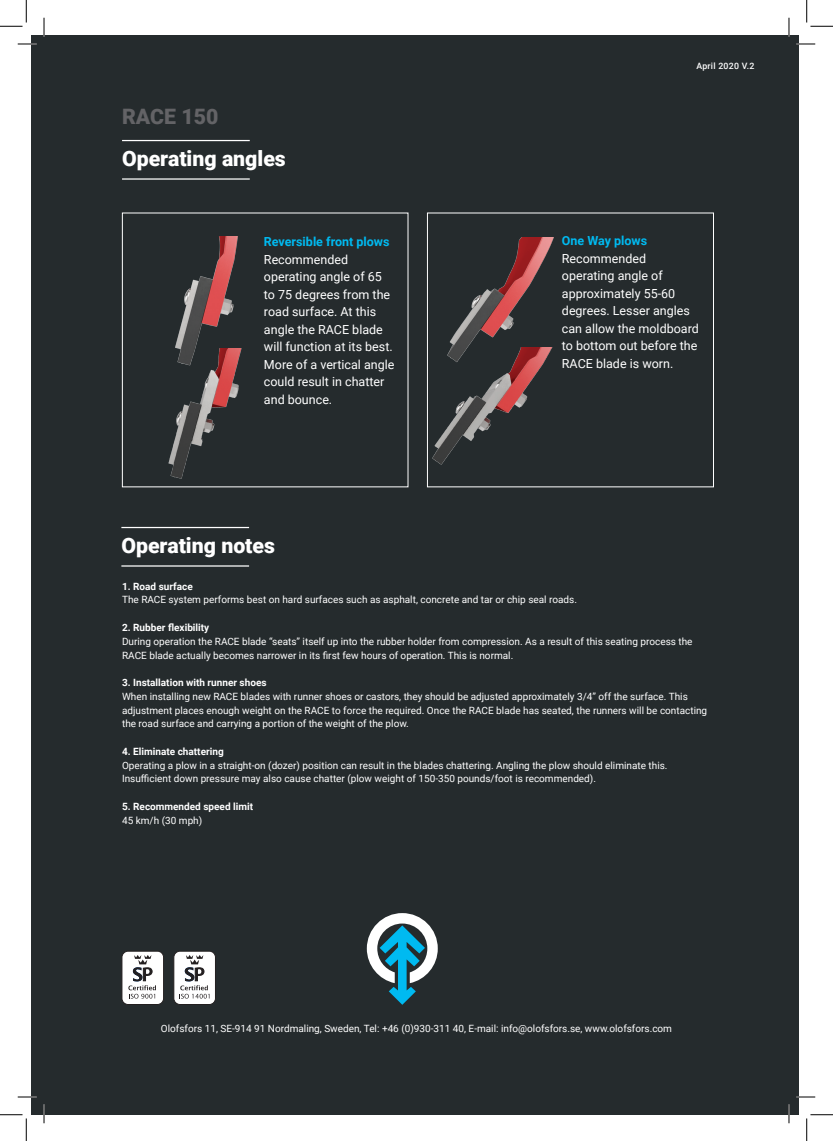
<style>
.page{position:relative;width:833px;height:1141px;background:#fff}
.page>*{position:absolute;margin:0;border:0;box-sizing:border-box;transform-origin:0 0}
.t1{font:900 21.25px "Roboto";color:#fff}
.t2{font:900 21.25px "Roboto";color:#636366}
.t3{font:12.5px/17.5px "Roboto";color:#fff}
.t4{font:700 12.5px "Roboto";color:#00baf1}
.t5{font:10px/13.8px "Roboto";color:#fff}
.t6{font:700 10px "Roboto";color:#fff}
.t7{font:500 8.75px "Roboto";letter-spacing:.03em;color:#fff}
</style>
<div class="page">
<div style="left:32px;top:35px;width:766px;height:1079px;background:#252b2d"></div>
<img style="left:427px;top:401px;width:126px;height:87px">
<img style="left:139px;top:385px;width:107px;height:103px">
<div style="left:174px;top:951px;width:41px;height:53px;background:#fff;border-radius:6px"></div>
<div style="left:173px;top:950px;width:43px;height:54px;border:1px solid #231f20;border-radius:6px"></div>
<svg style="left:179px;top:955px;width:30px;height:43px"></svg>
<div style="left:122px;top:951px;width:41px;height:53px;background:#fff;border-radius:6px"></div>
<div style="left:121px;top:950px;width:43px;height:54px;border:1px solid #231f20;border-radius:6px"></div>
<svg style="left:128px;top:955px;width:28px;height:43px"></svg>
<img style="left:407px;top:237px;width:147px;height:164px">
<img style="left:175px;top:237px;width:67px;height:148px">
<svg style="left:366px;top:913px;width:71px;height:91px"></svg>
<hr style="left:122px;top:140px;width:127px;height:1px;background:#fff">
<hr style="left:122px;top:178px;width:127px;height:2px;background:#fff">
<hr style="left:121px;top:527px;width:128px;height:1px;background:#fff">
<hr style="left:121px;top:565px;width:128px;height:1px;background:#fff">
<svg style="left:18px;top:43px;width:18px;height:2px"></svg>
<svg style="left:796px;top:43px;width:18px;height:2px"></svg>
<svg style="left:18px;top:1096px;width:18px;height:1px"></svg>
<svg style="left:796px;top:1096px;width:18px;height:1px"></svg>
<svg style="left:43px;top:18px;width:2px;height:18px"></svg>
<svg style="left:43px;top:1104px;width:2px;height:19px"></svg>
<svg style="left:788px;top:18px;width:1px;height:18px"></svg>
<svg style="left:787px;top:1104px;width:2px;height:19px"></svg>
<svg style="left:0;top:0;width:27px;height:27px"></svg>
<svg style="left:0;top:1114px;width:27px;height:26px"></svg>
<svg style="left:806px;top:0;width:26px;height:27px"></svg>
<svg style="left:806px;top:1114px;width:26px;height:26px"></svg>
<h1 class="t2" style="left:122px;top:101px;width:98px">RACE 150</h1>
<h1 class="t1" style="left:122px;top:143px;width:165px">Operating angles</h1>
<p class="t4" style="left:264px;top:233px;width:127px">Reversible front plows</p>
<p class="t3" style="left:264px;top:250px;width:132px">Recommended operating angle of 65 to 75 degrees from the road surface. At this angle the RACE blade will function at its best.<br>More of a vertical angle could result in chatter and bounce.</p>
<h1 class="t1" style="left:121px;top:530px;width:155px">Operating notes</h1>
<p class="t7" style="left:696px;top:60px;width:59px">April 2020 V.2</p>
<p class="t4" style="left:561px;top:232px;width:87px">One Way plows</p>
<p class="t3" style="left:561px;top:249px;width:138px">Recommended operating angle of approximately 55-60 degrees. Lesser angles can allow the moldboard to bottom out before the<br>RACE blade is worn.</p>
<p class="t6" style="left:122px;top:579px;width:72px">1. Road surface</p>
<p class="t5" style="left:122px;top:592px;width:456px">The RACE system performs best on hard surfaces such as asphalt, concrete and tar or chip seal roads.</p>
<p class="t6" style="left:122px;top:620px;width:89px">2. Rubber flexibility</p>
<p class="t5" style="left:122px;top:634px;width:571px">During operation the RACE blade “seats” itself up into the rubber holder from compression. As a result of this seating process the<br>RACE blade actually becomes narrower in its first few hours of operation. This is normal.</p>
<p class="t6" style="left:122px;top:675px;width:146px">3. Installation with runner shoes</p>
<p class="t5" style="left:122px;top:689px;width:586px">When installing new RACE blades with runner shoes or castors, they should be adjusted approximately 3/4” off the surface. This adjustment places enough weight on the RACE to force the required. Once the RACE blade has seated, the runners will be contacting the road surface and carrying a portion of the weight of the plow.</p>
<p class="t6" style="left:122px;top:744px;width:103px">4. Eliminate chattering</p>
<p class="t5" style="left:122px;top:757px;width:546px">Operating a plow in a straight-on (dozer) position can result in the blades chattering. Angling the plow should eliminate this.<br>Insufficient down pressure may also cause chatter (plow weight of 150-350 pounds/foot is recommended).</p>
<p class="t6" style="left:122px;top:799px;width:132px">5. Recommended speed limit</p>
<p class="t5" style="left:122px;top:812px;width:82px">45 km/h (30 mph)</p>
<p class="t5" style="left:161px;top:1021px;width:512px">Olofsfors 11, SE-914 91 Nordmaling, Sweden, Tel: +46 (0)930-311 40, E-mail: info@olofsfors.se, www.olofsfors.com</p>
</div>
